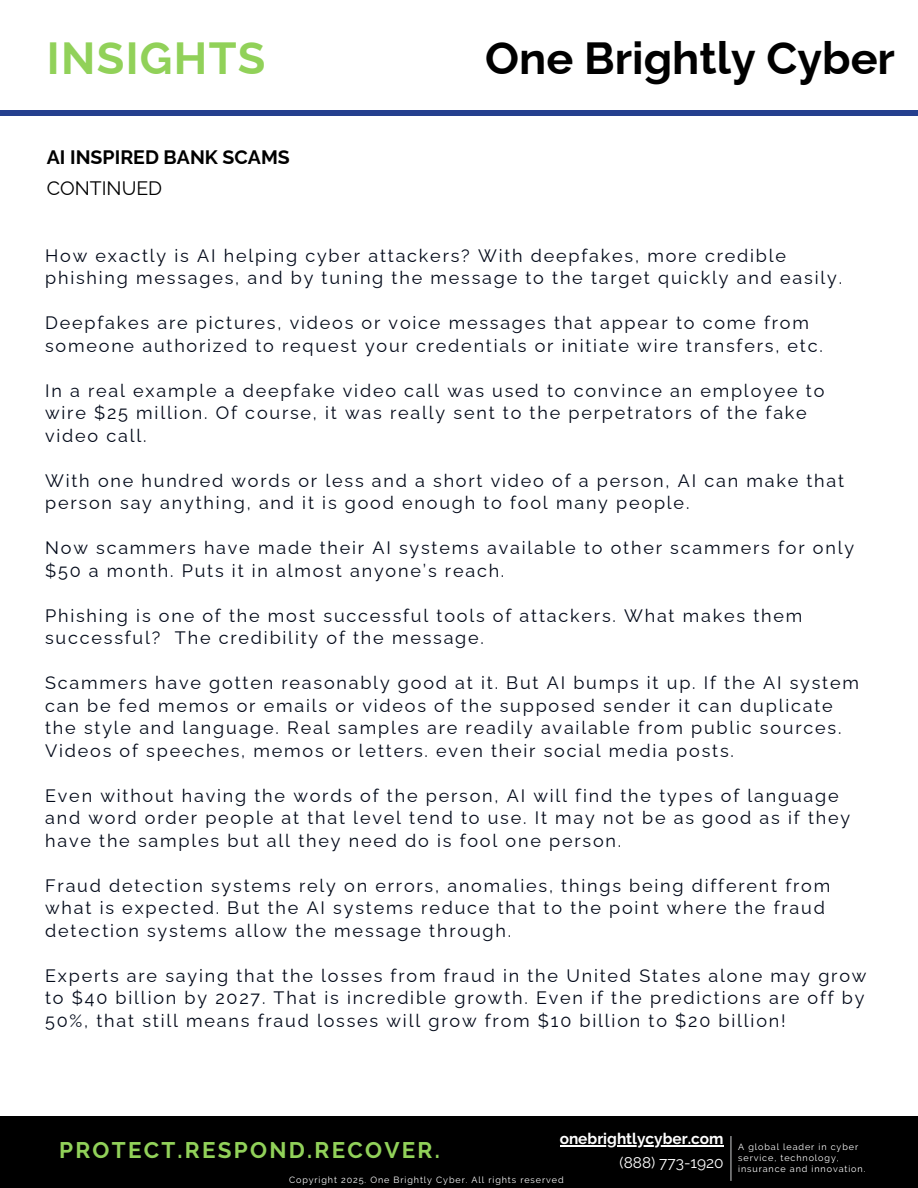
<style>
.page{position:relative;width:918px;height:1188px;background:#fff}
.page>*{position:absolute;margin:0;border:0;box-sizing:border-box;transform-origin:0 0}
.t1{font:700 45px "Raleway";color:#000}
.t2{font:700 45px "Raleway";letter-spacing:.03em;color:#91d159}
.t3{font:700 22.5px "Raleway";letter-spacing:.1em;color:#91d159}
.t4{font:700 19.5px/31.5px "Raleway";color:#000}
.t5{font:18px/22.5px "Raleway";letter-spacing:.1em;color:#020919}
.t6{font:700 15.45px/23.7px "Raleway";color:#fefefe;text-align:right}
.t7{font:9px/11.2px "Raleway";letter-spacing:.1em;color:#fefefe}
.s1{font-weight:400}
</style>
<div class="page">
<div style="left:0;top:1116px;width:918px;height:72px;background:#000"></div>
<hr style="left:730px;top:1136px;width:2px;height:45px;background:#b9babc">
<hr style="left:560px;top:1145px;width:164px;height:1px;background:#fefefe">
<div style="left:0;top:110px;width:918px;height:6px;background:#253f8e"></div>
<p class="t2" style="left:47px;top:32px;width:220px">INSIGHTS</p>
<p class="t1" style="left:485px;top:32px;width:411px">One Brightly Cyber</p>
<h5 class="t4" style="left:47px;top:141px;width:244px">AI INSPIRED BANK SCAMS<br><span class="s1">CONTINUED</span></h5>
<h1 class="t5" style="left:45px;top:244px;width:798px">How exactly is AI helping cyber attackers? With deepfakes, more credible phishing messages, and by tuning the message to the target quickly and easily.</h1>
<h2 class="t5" style="left:45px;top:312px;width:779px">Deepfakes are pictures, videos or voice messages that appear to come from someone authorized to request your credentials or initiate wire transfers, etc.</h2>
<h4 class="t5" style="left:45px;top:379px;width:781px">In a real example a deepfake video call was used to convince an employee to wire $25 million. Of course, it was really sent to the perpetrators of the fake video call.</h4>
<h5 class="t5" style="left:45px;top:469px;width:801px">With one hundred words or less and a short video of a person, AI can make that person say anything, and it is good enough to fool many people.</h5>
<h5 class="t5" style="left:45px;top:537px;width:811px">Now scammers have made their AI systems available to other scammers for only $50 a month. Puts it in almost anyone’s reach.</h5>
<h5 class="t5" style="left:45px;top:604px;width:759px">Phishing is one of the most successful tools of attackers. What makes them successful? The credibility of the message.</h5>
<h5 class="t5" style="left:45px;top:672px;width:815px">Scammers have gotten reasonably good at it. But AI bumps it up. If the AI system can be fed memos or emails or videos of the supposed sender it can duplicate the style and language. Real samples are readily available from public sources.<br>Videos of speeches, memos or letters. even their social media posts.</h5>
<h5 class="t5" style="left:45px;top:784px;width:807px">Even without having the words of the person, AI will find the types of language and word order people at that level tend to use. It may not be as good as if they have the samples but all they need do is fool one person.</h5>
<h5 class="t5" style="left:45px;top:874px;width:787px">Fraud detection systems rely on errors, anomalies, things being different from what is expected. But the AI systems reduce that to the point where the fraud detection systems allow the message through.</h5>
<h5 class="t5" style="left:45px;top:964px;width:823px;text-align:justify">Experts are saying that the losses from fraud in the United States alone may grow to $40 billion by 2027. That is incredible growth. Even if the predictions are off by 50%, that still means fraud losses will grow from $10 billion to $20 billion!</h5>
<h3 class="t6" style="left:560px;top:1127px;width:165px">onebrightlycyber.com <span class="s1">(888) 773-1920</span></h3>
<h6 class="t7" style="left:289px;top:1174px;width:276px">Copyright 2025. One Brightly Cyber. All rights reserved</h6>
<h5 class="t3" style="left:59px;top:1137px;width:382px">PROTECT.RESPOND.RECOVER.</h5>
<h5 class="t7" style="left:738px;top:1141px;width:129px">A global leader in cyber service, technology, insurance and innovation.</h5>
</div>
